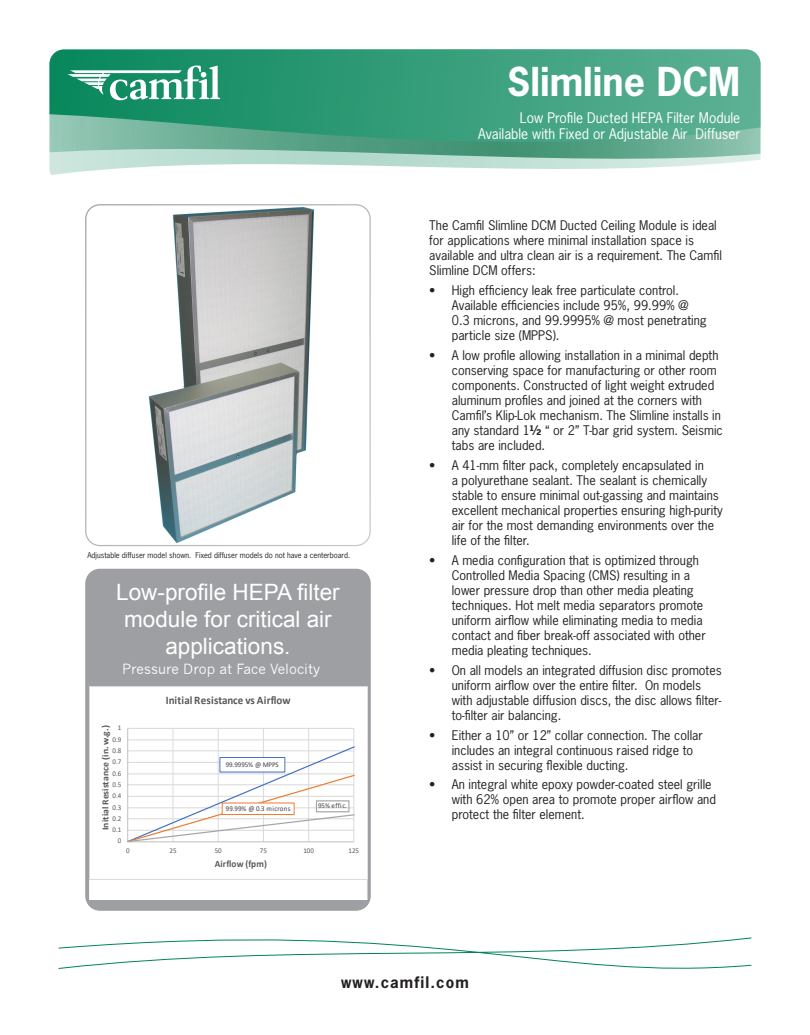
<style>
.page{position:relative;width:810px;height:1035px;background:#fff}
.page>*{position:absolute;margin:0;border:0;box-sizing:border-box;transform-origin:0 0}
.t1{font:700 37.5px "News Gothic Std";color:#fff}
.t2{font:22.5px/27px "Arial";color:#fff;text-align:center}
.t3{font:700 15px "News Gothic Std";letter-spacing:.075em;color:#231f20}
.t4{font:13.75px "News Gothic Std";color:#fff}
.t5{font:13.75px "News Gothic";color:#fff}
.t6{font:12.5px/15px "News Gothic Std";color:#212120}
.t7{font:700 11.5px "Calibri";letter-spacing:.015em;color:#595959;scale:.96 1}
.t8{font:700 9.75px "Calibri";letter-spacing:.01em;color:#595959;scale:.96 1}
.t9{font:700 9.25px "Calibri";letter-spacing:.005em;color:#595959;scale:1.05 1}
.t10{font:7.5px "News Gothic Std";color:#231f20}
.t11{font:7.25px "Calibri";letter-spacing:-.005em;color:#595959;scale:.96 1}
.t12{font:7.25px "Calibri";letter-spacing:-.005em;color:#404040;scale:.96 1}
.t13{font:7.25px "Calibri";letter-spacing:.015em;color:#404040;scale:.96 1}
.s1{font-weight:700}
.s2{color:#231f20}
</style>
<div class="page">
<img style="left:110px;top:207px;width:222px;height:340px">
<svg style="left:49px;top:49px;width:712px;height:126px;background:#5eaf93"></svg>
<div style="left:86px;top:569px;width:284px;height:341px;background:#9d9fa2;border-radius:14px"></div>
<div style="left:85px;top:569px;width:286px;height:342px;border:1px solid #9d9fa2;border-radius:14px"></div>
<div style="left:85px;top:204px;width:286px;height:342px;border:1px solid #9d9fa2;border-radius:14px"></div>
<svg style="left:58px;top:937px;width:694px;height:32px"></svg>
<svg style="left:68px;top:66px;width:152px;height:34px"></svg>
<div style="left:89px;top:686px;width:278px;height:214px;background:#fff"></div>
<hr style="left:128px;top:740px;width:226px;height:1px;background:#d9d9d9">
<hr style="left:128px;top:728px;width:226px;height:1px;background:#d9d9d9">
<hr style="left:173px;top:728px;width:1px;height:114px;background:#d9d9d9">
<hr style="left:218px;top:728px;width:1px;height:114px;background:#d9d9d9">
<hr style="left:263px;top:728px;width:1px;height:114px;background:#d9d9d9">
<hr style="left:308px;top:728px;width:1px;height:114px;background:#d9d9d9">
<hr style="left:354px;top:728px;width:1px;height:114px;background:#d9d9d9">
<hr style="left:127px;top:728px;width:1px;height:114px;background:#bfbfbf">
<hr style="left:128px;top:842px;width:226px;height:1px;background:#bfbfbf">
<svg style="left:127px;top:745px;width:227px;height:97px"></svg>
<div style="left:220px;top:758px;width:65px;height:14px;background:#fff"></div>
<div style="left:220px;top:757px;width:65px;height:15px;border:1px solid #4472c4"></div>
<div style="left:222px;top:803px;width:72px;height:12px;background:#fff"></div>
<div style="left:222px;top:803px;width:72px;height:12px;border:1px solid #ed7d31"></div>
<div style="left:316px;top:800px;width:34px;height:12px;border:1px solid #a6a6a6"></div>
<div style="left:89px;top:686px;width:278px;height:193px;border:1px solid #d9d9d9"></div>
<p class="t10" style="left:87px;top:550px;width:264px">Adjustable diffuser model shown. Fixed diffuser models do not have a centerboard.</p>
<p class="t2" style="left:116px;top:579px;width:225px">Low-profile HEPA filter module for critical air applications.</p>
<p class="t5" style="left:122px;top:661px;width:200px">Pressure Drop at Face Velocity</p>
<p class="t11" style="left:118px;top:723px;width:5px">1</p>
<p class="t9" style="left:99px;top:830px;width:101px;rotate:-90deg">Initial Resistance (in. w.g.)</p>
<p class="t11" style="left:113px;top:734px;width:11px">0.9</p>
<p class="t11" style="left:113px;top:746px;width:11px">0.8</p>
<p class="t11" style="left:113px;top:757px;width:11px">0.7</p>
<p class="t11" style="left:113px;top:768px;width:11px">0.6</p>
<p class="t11" style="left:113px;top:779px;width:11px">0.5</p>
<p class="t11" style="left:113px;top:791px;width:11px">0.4</p>
<p class="t11" style="left:113px;top:802px;width:11px">0.3</p>
<p class="t11" style="left:113px;top:813px;width:11px">0.2</p>
<p class="t11" style="left:113px;top:825px;width:11px">0.1</p>
<p class="t11" style="left:118px;top:836px;width:5px">0</p>
<p class="t7" style="left:166px;top:692px;width:131px">Initial Resistance vs Airflow</p>
<p class="t12" style="left:226px;top:760px;width:57px">99.9995% @ MPPS</p>
<p class="t13" style="left:226px;top:804px;width:69px">99.99% @ 0.3 microns</p>
<p class="t12" style="left:318px;top:801px;width:32px">95% effic.</p>
<p class="t11" style="left:126px;top:845px;width:5px">0</p>
<p class="t11" style="left:170px;top:845px;width:9px">25</p>
<p class="t11" style="left:215px;top:845px;width:9px">50</p>
<p class="t11" style="left:260px;top:845px;width:9px">75</p>
<p class="t11" style="left:303px;top:845px;width:12px">100</p>
<p class="t11" style="left:349px;top:845px;width:12px">125</p>
<p class="t8" style="left:215px;top:857px;width:56px">Airflow (fpm)</p>
<p class="t1" style="left:507px;top:57px;width:234px">Slimline DCM</p>
<p class="t4" style="left:520px;top:109px;width:222px">Low Profile Ducted HEPA Filter Module</p>
<p class="t4" style="left:478px;top:125px;width:264px">Available with Fixed or Adjustable Air Diffuser</p>
<p class="t6" style="left:429px;top:218px;width:294px">The Camfil Slimline DCM Ducted Ceiling Module is ideal for applications where minimal installation space is available and ultra clean air is a requirement. The Camfil Slimline DCM offers:</p>
<p class="t6" style="left:452px;top:283px;width:257px;text-indent:-22px">• High efficiency leak free particulate control.<br>Available efficiencies include 95%, 99.99% @ 0.3 microns, and 99.9995% @ most penetrating particle size (MPPS).</p>
<p class="t6" style="left:452px;top:348px;width:273px;text-indent:-22px">• A low profile allowing installation in a minimal depth conserving space for manufacturing or other room components. Constructed of light weight extruded aluminum profiles and joined at the corners with Camfil’s Klip-Lok mechanism. The Slimline installs in any standard 1<span class="s1">½</span> “ or 2” T-bar grid system. Seismic tabs are included<span class="s2">.</span></p>
<p class="t6" style="left:452px;top:458px;width:273px;text-indent:-22px">• A 41-mm filter pack, completely encapsulated in<br>a polyurethane sealant. The sealant is chemically stable to ensure minimal out-gassing and maintains excellent mechanical properties ensuring high-purity air for the most demanding environments over the life of the filter<span class="s2">.</span></p>
<p class="t6" style="left:452px;top:553px;width:255px;text-indent:-22px">• A media configuration that is optimized through Controlled Media Spacing (CMS) resulting in a lower pressure drop than other media pleating techniques. Hot melt media separators promote uniform airflow while eliminating media to media contact and fiber break-off associated with other media pleating techniques<span class="s2">.</span></p>
<p class="t6" style="left:452px;top:663px;width:272px;text-indent:-22px">• On all models an integrated diffusion disc promotes uniform airflow over the entire filter. On models with adjustable diffusion discs, the disc allows filter&shy;to-filter air balancing.</p>
<p class="t6" style="left:452px;top:728px;width:253px;text-indent:-22px">• Either a 10” or 12” collar connection. The collar includes an integral continuous raised ridge to assist in securing flexible ducting<span class="s2">.</span></p>
<p class="t6" style="left:452px;top:777px;width:266px;text-indent:-22px">• An integral white epoxy powder-coated steel grille with 62% open area to promote proper airflow and protect the filter element<span class="s2">.</span></p>
<p class="t3" style="left:341px;top:973px;width:129px">www.camfil.com</p>
</div>
